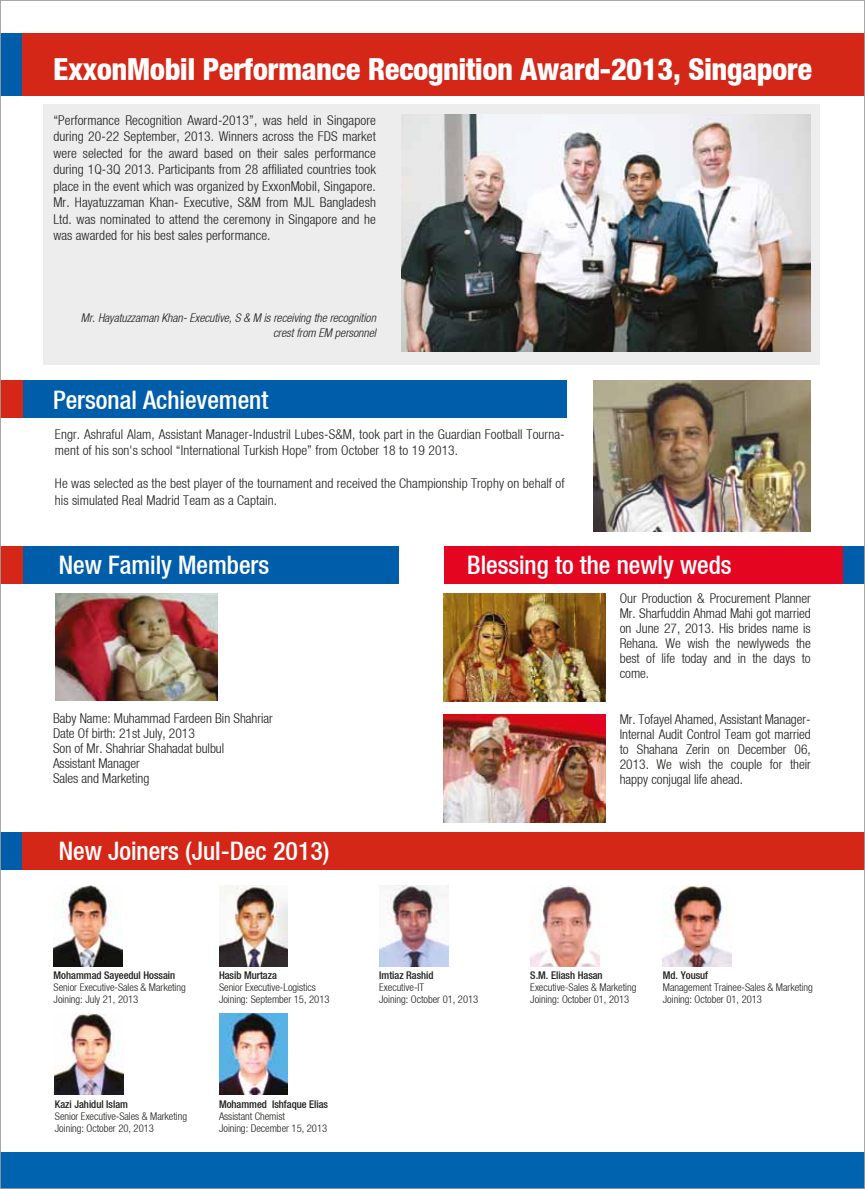
<style>
.page{position:relative;width:865px;height:1189px;background:#fff}
.page>*{position:absolute;margin:0;border:0;box-sizing:border-box;transform-origin:0 0}
.t1{font:30.45px "Heavenetica Cond 8 Hvy SH";color:#fff}
.t2{font:25.5px "Heavenetica Cond 6 Med SH";color:#fff}
.t3{font:13.5px/15px "Heavenetica Cond 4 Lt SH";letter-spacing:.01em;color:#1d1d1b;text-align:justify}
.t4{font:12px/15px "Heavenetica Cond 4 Lt Obl SH";color:#1d1d1b;text-align:right}
.t5{font:10.65px/12.1px "Heavenetica Cond 4 Lt SH";color:#1d1d1b}
.t6{font:10.65px "Heavenetica Cond 6 Med SH";color:#1d1d1b}
</style>
<div class="page">
<img style="left:2px;top:33px;width:861px;height:1154px">
<h1 class="t1" style="left:54px;top:49px;width:760px">ExxonMobil Performance Recognition Award-2013, Singapore</h1>
<p class="t3" style="left:53px;top:111px;width:324px;line-height:16.5px">“Performance Recognition Award-2013”, was held in Singapore during 20-22 September, 2013. Winners across the FDS market were selected for the award based on their sales performance during 1Q-3Q 2013. Participants from 28 affiliated countries took place in the event which was organized by ExxonMobil, Singapore.<br>Mr. Hayatuzzaman Khan- Executive, S&amp;M from MJL Bangladesh Ltd. was nominated to attend the ceremony in Singapore and he was awarded for his best sales performance.</p>
<p class="t4" style="left:81px;top:310px;width:296px">Mr. Hayatuzzaman Khan- Executive, S &amp; M is receiving the recognition crest from EM personnel</p>
<h2 class="t2" style="left:53px;top:383px;width:217px">Personal Achievement</h2>
<p class="t3" style="left:55px;top:425px;width:511px;line-height:16.5px">Engr. Ashraful Alam, Assistant Manager-Industril Lubes-S&amp;M, took part in the Guardian Football Tourna&shy;ment of his son's school “International Turkish Hope” from October 18 to 19 2013.</p>
<p class="t3" style="left:55px;top:475px;width:511px;line-height:16.5px">He was selected as the best player of the tournament and received the Championship Trophy on behalf of his simulated Real Madrid Team as a Captain.</p>
<h2 class="t2" style="left:59px;top:548px;width:212px">New Family Members</h2>
<p class="t3" style="left:53px;top:710px;width:221px;text-align:left">Baby Name: Muhammad Fardeen Bin Shahriar<br>Date Of birth: 21st July, 2013<br>Son of Mr. Shahriar Shahadat bulbul<br>Assistant Manager<br>Sales and Marketing</p>
<h2 class="t2" style="left:59px;top:834px;width:272px">New Joiners (Jul-Dec 2013)</h2>
<p class="t6" style="left:54px;top:968px;width:123px">Mohammad Sayeedul Hossain</p>
<p class="t5" style="left:54px;top:981px;width:134px">Senior Executive-Sales &amp; Marketing<br>Joining: July 21, 2013</p>
<p class="t6" style="left:219px;top:968px;width:59px">Hasib Murtaza</p>
<p class="t5" style="left:219px;top:981px;width:112px">Senior Executive-Logistics<br>Joining: September 15, 2013</p>
<p class="t6" style="left:55px;top:1097px;width:75px">Kazi Jahidul Islam</p>
<p class="t5" style="left:55px;top:1110px;width:134px">Senior Executive-Sales &amp; Marketing<br>Joining: October 20, 2013</p>
<p class="t6" style="left:219px;top:1097px;width:110px">Mohammed Ishfaque Elias</p>
<p class="t5" style="left:219px;top:1110px;width:110px">Assistant Chemist<br>Joining: December 15, 2013</p>
<h2 class="t2" style="left:467px;top:549px;width:266px">Blessing to the newly weds</h2>
<p class="t3" style="left:620px;top:590px;width:192px">Our Production &amp; Procurement Planner Mr. Sharfuddin Ahmad Mahi got married on June 27, 2013. His brides name is Rehana. We wish the newlyweds the best of life today and in the days to come.</p>
<p class="t3" style="left:620px;top:711px;width:192px">Mr. Tofayel Ahamed, Assistant Manager-Internal Audit Control Team got married to Shahana Zerin on December 06, 2013. We wish the couple for their happy conjugal life ahead.</p>
<p class="t6" style="left:379px;top:968px;width:56px">Imtiaz Rashid</p>
<p class="t5" style="left:379px;top:981px;width:101px">Executive-IT<br>Joining: October 01, 2013</p>
<p class="t6" style="left:530px;top:968px;width:74px">S.M. Eliash Hasan</p>
<p class="t5" style="left:530px;top:981px;width:108px">Executive-Sales &amp; Marketing<br>Joining: October 01, 2013</p>
<p class="t6" style="left:663px;top:968px;width:47px">Md. Yousuf</p>
<p class="t5" style="left:663px;top:981px;width:151px">Management Trainee-Sales &amp; Marketing<br>Joining: October 01, 2013</p>
</div>
